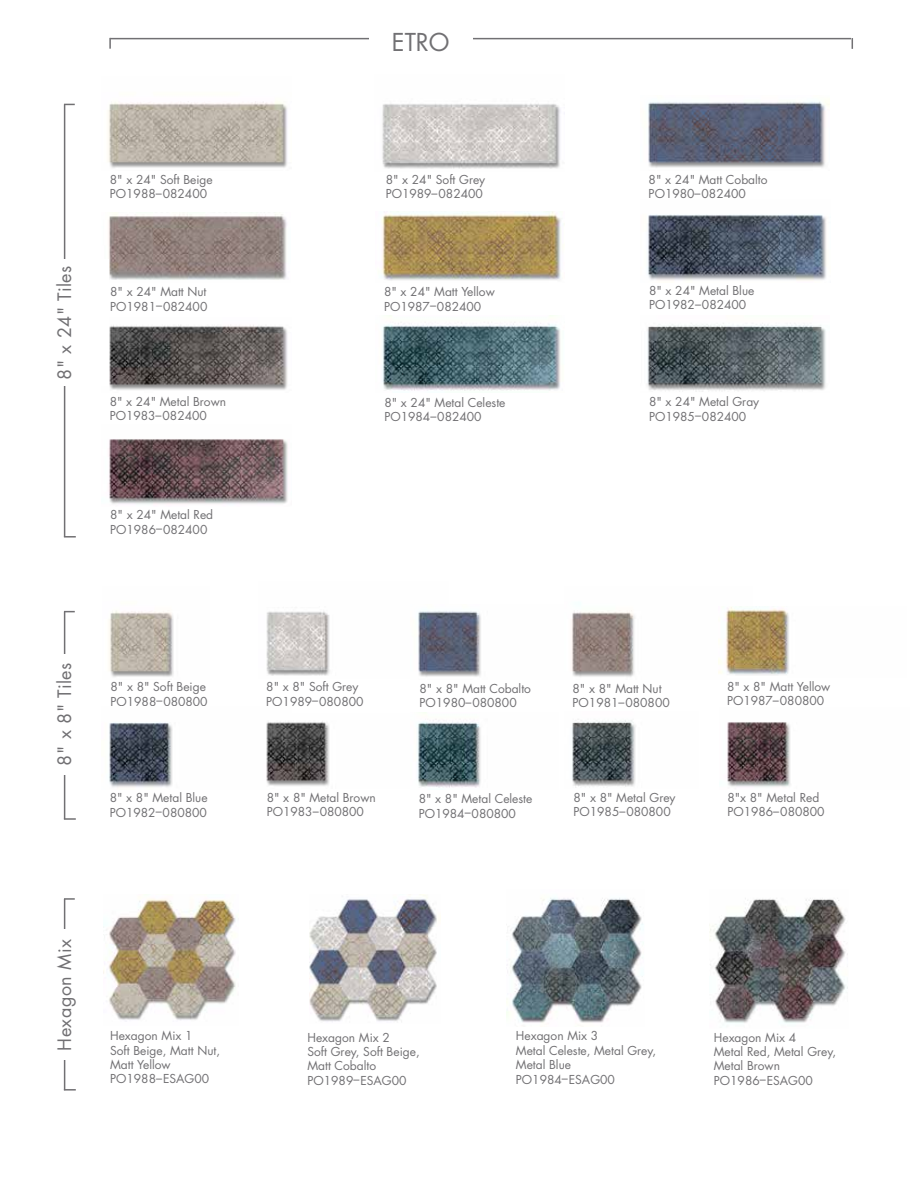
<style>
.page{position:relative;width:918px;height:1188px;background:#fff}
.page>*{position:absolute;margin:0;border:0;box-sizing:border-box;transform-origin:0 0}
.t1{font:24px "Futura";color:#717073}
.t2{font:18px "Futura";letter-spacing:.025em;color:#717073}
.t3{font:12px/14.4px "Futura";color:#717073}
</style>
<div class="page">
<svg style="left:64px;top:898px;width:11px;height:2px"></svg>
<hr style="left:64px;top:899px;width:1px;height:191px;background:#717073">
<hr style="left:64px;top:612px;width:1px;height:207px;background:#717073">
<div style="left:57px;top:930px;width:51px;height:130px;background:#fff"></div>
<svg style="left:64px;top:1089px;width:12px;height:2px"></svg>
<svg style="left:64px;top:818px;width:12px;height:2px"></svg>
<svg style="left:109px;top:38px;width:2px;height:11px"></svg>
<hr style="left:110px;top:38px;width:741px;height:1px;background:#717073">
<img style="left:103px;top:899px;width:133px;height:121px">
<img style="left:710px;top:898px;width:138px;height:125px">
<img style="left:309px;top:894px;width:128px;height:128px">
<img style="left:506px;top:897px;width:137px;height:126px">
<div style="left:369px;top:32px;width:103px;height:25px;background:#fff"></div>
<img style="left:382px;top:103px;width:179px;height:66px">
<img style="left:109px;top:439px;width:179px;height:65px">
<img style="left:647px;top:214px;width:180px;height:67px">
<img style="left:109px;top:325px;width:179px;height:65px">
<img style="left:108px;top:101px;width:179px;height:67px">
<img style="left:647px;top:323px;width:179px;height:69px">
<img style="left:648px;top:99px;width:182px;height:69px">
<img style="left:109px;top:214px;width:178px;height:66px">
<img style="left:382px;top:315px;width:179px;height:76px">
<img style="left:381px;top:212px;width:180px;height:69px">
<img style="left:266px;top:611px;width:64px;height:65px">
<img style="left:727px;top:722px;width:64px;height:65px">
<img style="left:109px;top:722px;width:64px;height:66px">
<img style="left:266px;top:721px;width:64px;height:65px">
<img style="left:109px;top:610px;width:65px;height:67px">
<img style="left:572px;top:719px;width:64px;height:69px">
<img style="left:418px;top:611px;width:63px;height:66px">
<img style="left:572px;top:610px;width:63px;height:67px">
<img style="left:417px;top:712px;width:64px;height:76px">
<img style="left:718px;top:607px;width:71px;height:68px">
<hr style="left:64px;top:104px;width:1px;height:433px;background:#717073">
<svg style="left:64px;top:536px;width:12px;height:2px"></svg>
<h2 class="t2" style="left:52px;top:380px;width:116px;rotate:-90deg">8" x 24" Tiles</h2>
<p class="t3" style="left:110px;top:172px;width:104px">8" x 24" Soft Beige<br>PO1988–082400</p>
<p class="t3" style="left:110px;top:284px;width:99px">8" x 24" Matt Nut<br>PO1981–082400</p>
<p class="t3" style="left:110px;top:394px;width:118px">8" x 24" Metal Brown<br>PO1983–082400</p>
<p class="t3" style="left:110px;top:507px;width:105px">8" x 24" Metal Red<br>PO1986–082400</p>
<h1 class="t1" style="left:392px;top:25px;width:59px">ETRO</h1>
<p class="t3" style="left:386px;top:172px;width:101px">8" x 24" Soft Grey<br>PO1989–082400</p>
<p class="t3" style="left:649px;top:172px;width:120px">8" x 24" Matt Cobalto<br>PO1980–082400</p>
<p class="t3" style="left:384px;top:285px;width:112px">8" x 24" Matt Yellow<br>PO1987–082400</p>
<p class="t3" style="left:649px;top:283px;width:107px">8" x 24" Metal Blue<br>PO1982–082400</p>
<p class="t3" style="left:384px;top:395px;width:123px">8" x 24" Metal Celeste<br>PO1984–082400</p>
<p class="t3" style="left:649px;top:394px;width:112px">8" x 24" Metal Gray<br>PO1985–082400</p>
<h2 class="t2" style="left:52px;top:766px;width:104px;rotate:-90deg">8" x 8" Tiles</h2>
<p class="t3" style="left:110px;top:680px;width:99px">8" x 8" Soft Beige<br>PO1988–080800</p>
<p class="t3" style="left:266px;top:680px;width:99px">8" x 8" Soft Grey<br>PO1989–080800</p>
<p class="t3" style="left:110px;top:791px;width:99px">8" x 8" Metal Blue<br>PO1982–080800</p>
<p class="t3" style="left:267px;top:790px;width:111px">8" x 8" Metal Brown<br>PO1983–080800</p>
<p class="t3" style="left:420px;top:681px;width:113px">8" x 8" Matt Cobalto<br>PO1980–080800</p>
<p class="t3" style="left:573px;top:681px;width:99px">8" x 8" Matt Nut<br>PO1981–080800</p>
<p class="t3" style="left:419px;top:792px;width:115px">8" x 8" Metal Celeste<br>PO1984–080800</p>
<p class="t3" style="left:573px;top:790px;width:104px">8" x 8" Metal Grey<br>PO1985–080800</p>
<p class="t3" style="left:727px;top:679px;width:105px">8" x 8" Matt Yellow<br>PO1987–080800</p>
<p class="t3" style="left:727px;top:790px;width:99px">8"x 8" Metal Red<br>PO1986–080800</p>
<h2 class="t2" style="left:52px;top:1051px;width:113px;rotate:-90deg">Hexagon Mix</h2>
<p class="t3" style="left:110px;top:1028px;width:111px">Hexagon Mix 1<br>Soft Beige, Matt Nut,<br>Matt Yellow<br>PO1988–ESAG00</p>
<p class="t3" style="left:714px;top:1030px;width:124px">Hexagon Mix 4<br>Metal Red, Metal Grey,<br>Metal Brown<br>PO1986–ESAG00</p>
<p class="t3" style="left:308px;top:1030px;width:114px">Hexagon Mix 2<br>Soft Grey, Soft Beige,<br>Matt Cobalto<br>PO1989–ESAG00</p>
<p class="t3" style="left:516px;top:1029px;width:142px">Hexagon Mix 3<br>Metal Celeste, Metal Grey,<br>Metal Blue<br>PO1984–ESAG00</p>
</div>
